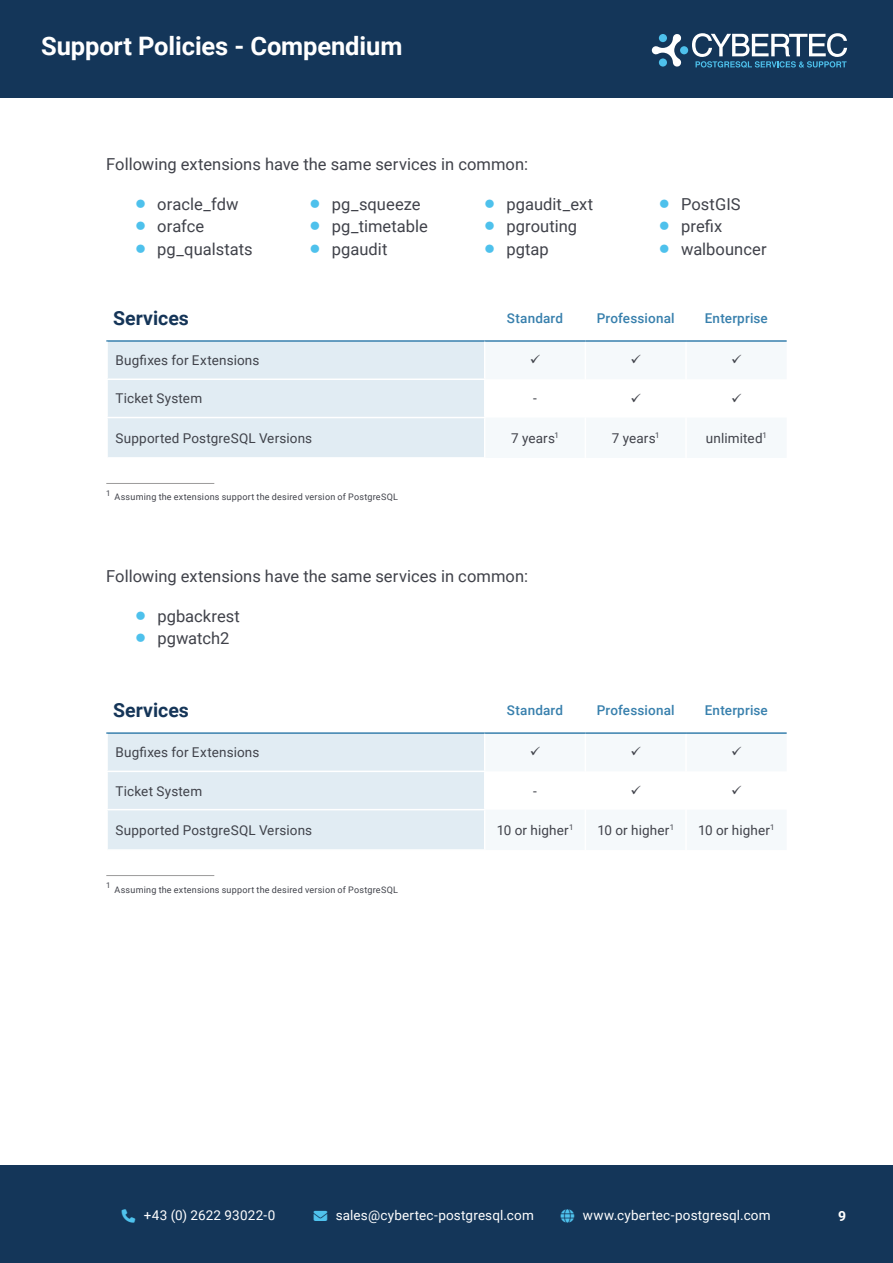
<style>
.page{position:relative;width:893px;height:1263px;background:#fff}
.page>*{position:absolute;margin:0;border:0;box-sizing:border-box;transform-origin:0 0}
.t1{font:700 25.5px "Roboto";letter-spacing:-.005em;color:#fff}
.t2{font:700 19.5px "Roboto";color:#153558}
.t3{font:16.5px "Roboto";color:#40424a}
.t4{font:700 13.95px "Roboto";color:#fff}
.t5{font:13.5px "Roboto";letter-spacing:.015em;color:#40424a}
.t6{font:13.5px "Roboto";letter-spacing:.015em;color:#fff}
.t7{font:500 13.5px "Roboto";letter-spacing:.01em;color:#3880ad}
.t8{font:9px "Roboto";letter-spacing:.025em;color:#40424a}
.t9{font:7.8px "Roboto";color:#40424a}
.s1{color:#4ec1ec}
.s2{color:#4fc2ed}
</style>
<div class="page">
<hr style="left:106px;top:340px;width:379px;height:2px;background:#3880ad">
<hr style="left:485px;top:340px;width:100px;height:2px;background:#3880ad">
<hr style="left:585px;top:340px;width:101px;height:2px;background:#3880ad">
<hr style="left:686px;top:340px;width:101px;height:2px;background:#3880ad">
<hr style="left:106px;top:483px;width:108px;height:1px;background:#9c9b9b">
<hr style="left:106px;top:732px;width:379px;height:2px;background:#3880ad">
<hr style="left:485px;top:732px;width:100px;height:2px;background:#3880ad">
<hr style="left:585px;top:732px;width:101px;height:2px;background:#3880ad">
<hr style="left:686px;top:732px;width:101px;height:2px;background:#3880ad">
<hr style="left:106px;top:875px;width:108px;height:1px;background:#9c9b9b">
<div style="left:0;top:1165px;width:893px;height:98px;background:#143659"></div>
<div style="left:0;top:0;width:893px;height:98px;background:#143659"></div>
<div style="left:680px;top:46px;width:8px;height:8px;background:#4ec1ec;border-radius:50%"></div>
<svg style="left:652px;top:34px;width:30px;height:33px"></svg>
<svg style="left:692px;top:33px;width:155px;height:35px"></svg>
<svg style="left:107px;top:341px;width:680px;height:116px"></svg>
<svg style="left:107px;top:733px;width:680px;height:116px"></svg>
<h1 class="t1" style="left:41px;top:28px;width:363px">Support Policies - Compendium</h1>
<p class="t3" style="left:106px;top:153px;width:423px">Following extensions have the same services in common:</p>
<p class="t3" style="left:485px;top:192px;width:110px"><span class="s1">•</span> pgaudit_ext</p>
<p class="t3" style="left:485px;top:215px;width:93px"><span class="s1">•</span> pgrouting</p>
<p class="t3" style="left:485px;top:237px;width:65px"><span class="s1">•</span> pgtap</p>
<p class="t3" style="left:136px;top:192px;width:104px"><span class="s1">•</span> oracle_fdw</p>
<p class="t3" style="left:136px;top:215px;width:70px"><span class="s1">•</span> orafce</p>
<p class="t3" style="left:136px;top:237px;width:118px"><span class="s1">•</span> pg_qualstats</p>
<p class="t3" style="left:311px;top:192px;width:111px"><span class="s1">•</span> pg_squeeze</p>
<p class="t3" style="left:311px;top:215px;width:119px"><span class="s1">•</span> pg_timetable</p>
<p class="t3" style="left:311px;top:237px;width:78px"><span class="s1">•</span> pgaudit</p>
<p class="t3" style="left:660px;top:192px;width:82px"><span class="s1">•</span> PostGIS</p>
<p class="t3" style="left:660px;top:215px;width:64px"><span class="s1">•</span> prefix</p>
<p class="t3" style="left:660px;top:237px;width:108px"><span class="s1">•</span> walbouncer</p>
<p class="t2" style="left:113px;top:304px;width:77px">Services</p>
<p class="t7" style="left:507px;top:308px;width:58px">Standard</p>
<p class="t7" style="left:597px;top:308px;width:79px">Professional</p>
<p class="t7" style="left:705px;top:308px;width:65px">Enterprise</p>
<p class="t5" style="left:116px;top:351px;width:145px">Bugfixes for Extensions</p>
<p class="t5" style="left:116px;top:389px;width:88px">Ticket System</p>
<p class="t5" style="left:533px;top:389px;width:5px">-</p>
<p class="t5" style="left:116px;top:428px;width:198px">Supported PostgreSQL Versions</p>
<p class="t5" style="left:511px;top:428px;width:49px">7 years<sup>1</sup></p>
<p class="t5" style="left:612px;top:428px;width:49px">7 years<sup>1</sup></p>
<p class="t5" style="left:706px;top:428px;width:63px">unlimited<sup>1</sup></p>
<p class="t9" style="left:106px;top:488px;width:6px">1</p>
<p class="t8" style="left:115px;top:491px;width:285px">Assuming the extensions support the desired version of PostgreSQL</p>
<p class="t3" style="left:106px;top:565px;width:423px">Following extensions have the same services in common:</p>
<p class="t3" style="left:136px;top:604px;width:105px"><span class="s1">•</span> pgbackrest</p>
<p class="t3" style="left:136px;top:627px;width:95px"><span class="s1">•</span> pgwatch2</p>
<p class="t2" style="left:113px;top:696px;width:77px">Services</p>
<p class="t7" style="left:507px;top:700px;width:58px">Standard</p>
<p class="t7" style="left:597px;top:700px;width:79px">Professional</p>
<p class="t7" style="left:705px;top:700px;width:65px">Enterprise</p>
<p class="t5" style="left:116px;top:743px;width:145px">Bugfixes for Extensions</p>
<p class="t5" style="left:116px;top:781px;width:88px">Ticket System</p>
<p class="t5" style="left:533px;top:781px;width:5px">-</p>
<p class="t5" style="left:116px;top:821px;width:198px">Supported PostgreSQL Versions</p>
<p class="t5" style="left:497px;top:821px;width:78px">10 or higher<sup>1</sup></p>
<p class="t5" style="left:597px;top:821px;width:78px">10 or higher<sup>1</sup></p>
<p class="t5" style="left:698px;top:821px;width:78px">10 or higher<sup>1</sup></p>
<p class="t9" style="left:106px;top:880px;width:6px">1</p>
<p class="t8" style="left:115px;top:883px;width:285px">Assuming the extensions support the desired version of PostgreSQL</p>
<p class="t6" style="left:144px;top:1206px;width:133px">+43 (0) 2622 93022-0</p>
<p class="t6" style="left:314px;top:1206px;width:222px"><span class="s2">→</span> sales@cybertec-postgresql.com</p>
<p class="t6" style="left:583px;top:1206px;width:189px">www.cybertec-postgresql.com</p>
<p class="t4" style="left:838px;top:1206px;width:10px">9</p>
</div>
